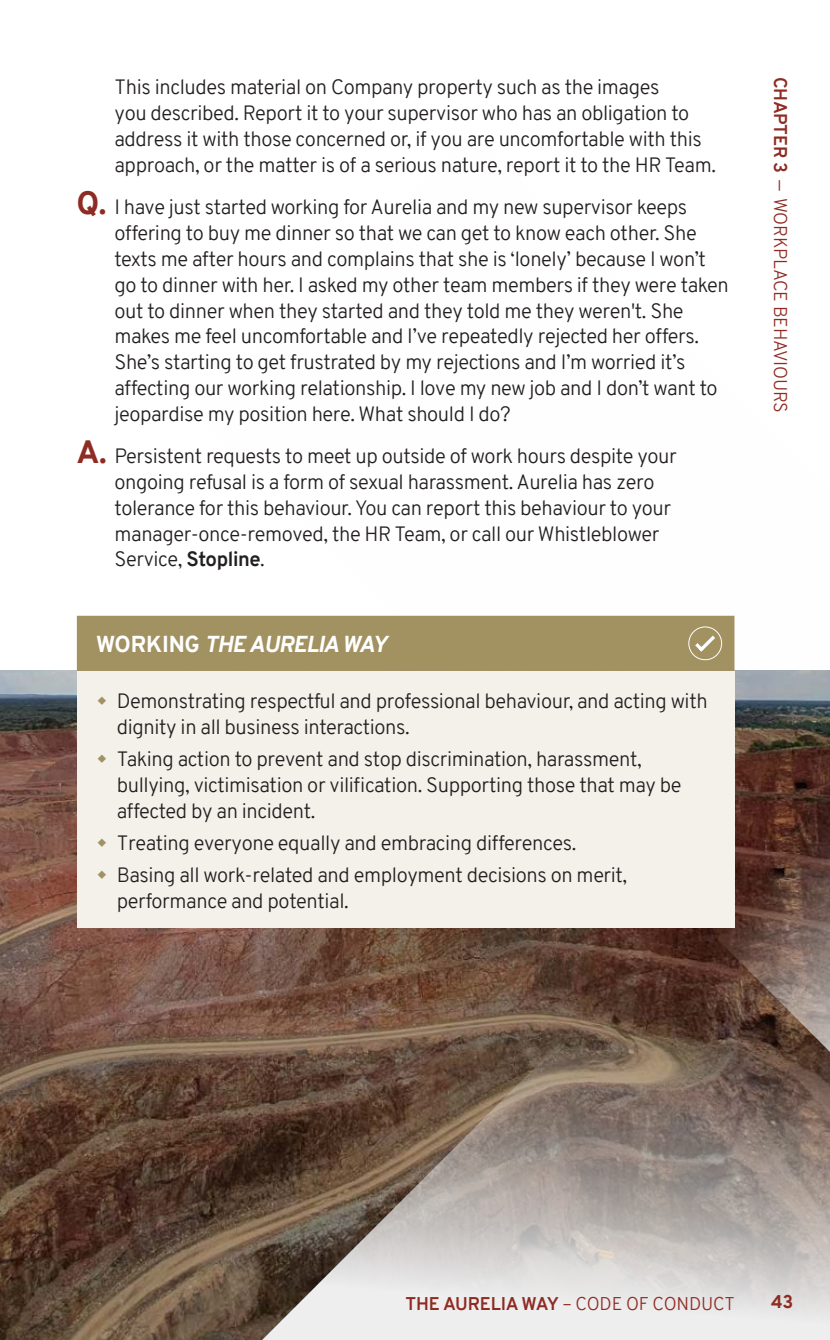
<style>
.page{position:relative;width:830px;height:1340px;background:#fff}
.page>*{position:absolute;margin:0;border:0;box-sizing:border-box;transform-origin:0 0}
.AUR_H3{font:italic 800 22.5px "Overpass";letter-spacing:-.01em;color:#fff}
.AUR_BODY{font:300 20.25px/25.9px "Overpass";letter-spacing:-.02em;color:#231f20}
.t1{font:300 18px "Overpass";letter-spacing:-.01em;color:#8e2b22}
.t2{font:800 18px "Overpass";color:#8e2b22}
.s1{font-weight:800;font-size:31.5px;color:#8e2b22}
.s2{font-weight:700}
.s3{font-style:normal}
</style>
<div class="page">
<img style="left:0;top:670px;width:238px;height:669px">
<svg style="left:238px;top:1269px;width:591px;height:70px;fill:#ebebec"></svg>
<svg style="left:189px;top:615px;width:640px;height:654px"></svg>
<div style="left:77px;top:671px;width:657px;height:256px;background:#f3f1ea"></div>
<div style="left:77px;top:615px;width:657px;height:56px;background:#a29161"></div>
<p class="AUR_BODY" style="left:114px;top:75px;width:602px">This includes material on Company property such as the images<br>you described. Report it to your supervisor who has an obligation to address it with those concerned or, if you are uncomfortable with this approach, or the matter is of a serious nature, report it to the HR Team.</p>
<p class="AUR_BODY" style="left:114px;top:194px;width:615px;text-indent:-38px"><span class="s1">Q.</span> I have just started working for Aurelia and my new supervisor keeps offering to buy me dinner so that we can get to know each other. She texts me after hours and complains that she is ‘lonely’ because I won’t go to dinner with her. I asked my other team members if they were taken out to dinner when they started and they told me they weren't. She makes me feel uncomfortable and I’ve repeatedly rejected her offers.<br>She’s starting to get frustrated by my rejections and I’m worried it’s affecting our working relationship. I love my new job and I don’t want to jeopardise my position here. What should I do?</p>
<p class="AUR_BODY" style="left:114px;top:443px;width:563px;text-indent:-38px"><span class="s1">A.</span> Persistent requests to meet up outside of work hours despite your ongoing refusal is a form of sexual harassment. Aurelia has zero tolerance for this behaviour. You can report this behaviour to your manager-once-removed, the HR Team, or call our Whistleblower Service, <span class="s2">Stopline</span>.</p>
<p class="AUR_H3" style="left:96px;top:628px;width:292px"><span class="s3">WORKING</span> THE AURELIA WAY</p>
<p class="AUR_BODY" style="left:117px;top:688px;width:592px">Demonstrating respectful and professional behaviour, and acting with dignity in all business interactions.</p>
<p class="AUR_BODY" style="left:117px;top:746px;width:566px">Taking action to prevent and stop discrimination, harassment, bullying, victimisation or vilification. Supporting those that may be affected by an incident.</p>
<p class="AUR_BODY" style="left:117px;top:830px;width:460px">Treating everyone equally and embracing differences.</p>
<p class="AUR_BODY" style="left:117px;top:862px;width:511px">Basing all work-related and employment decisions on merit, performance and potential.</p>
<p class="t1" style="left:792px;top:77px;width:338px;rotate:90deg"><span class="s2">CHAPTER 3</span> — WORKPLACE BEHAVIOURS</p>
<p class="t1" style="left:405px;top:1290px;width:330px"><span class="s2">THE AURELIA WAY</span> – CODE OF CONDUCT</p>
<p class="t2" style="left:770px;top:1289px;width:24px">43</p>
</div>
